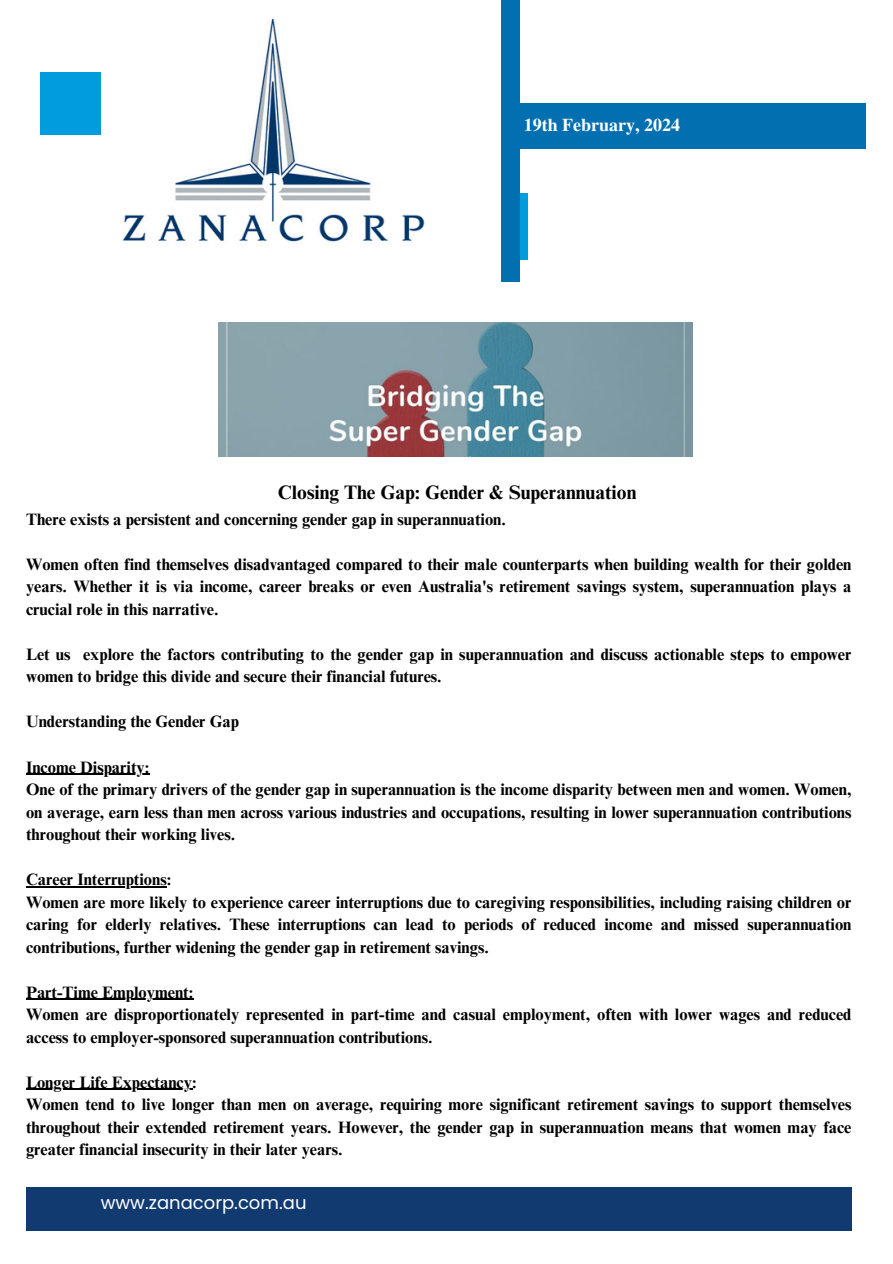
<style>
.page{position:relative;width:893px;height:1264px;background:#fff}
.page>*{position:absolute;margin:0;border:0;box-sizing:border-box;transform-origin:0 0}
.t1{font:700 19.5px "Times NRMT Pro";color:#000}
.t2{font:18px "Poppins";color:#fff}
.t3{font:700 18px "Te X Gyre Termes";color:#fff}
.t4{font:700 16.5px/22.5px "Times NRMT Pro";color:#000;text-align:justify}
</style>
<div class="page">
<div style="left:519px;top:103px;width:346px;height:45px;background:#026fb1"></div>
<div style="left:26px;top:1186px;width:825px;height:44px;background:#113b70"></div>
<div style="left:40px;top:72px;width:61px;height:62px;background:#009cdd"></div>
<div style="left:501px;top:193px;width:26px;height:67px;background:#009cdd"></div>
<div style="left:501px;top:0;width:18px;height:282px;background:#026fb1"></div>
<img style="left:123px;top:18px;width:302px;height:224px">
<img style="left:218px;top:323px;width:474px;height:134px">
<hr style="left:26px;top:773px;width:123px;height:1px;background:#000">
<hr style="left:26px;top:886px;width:141px;height:1px;background:#000">
<hr style="left:26px;top:998px;width:167px;height:1px;background:#000">
<hr style="left:26px;top:1088px;width:166px;height:1px;background:#000">
<p class="t3" style="left:523px;top:111px;width:158px">19th February, 2024</p>
<p class="t1" style="left:278px;top:485px;width:360px">Closing The Gap: Gender &amp; Superannuation</p>
<p class="t4" style="left:26px;top:510px;width:481px">There exists a persistent and concerning gender gap in superannuation.</p>
<p class="t4" style="left:26px;top:555px;width:827px">Women often find themselves disadvantaged compared to their male counterparts when building wealth for their golden years. Whether it is via income, career breaks or even Australia's retirement savings system, superannuation plays a crucial role in this narrative.</p>
<p class="t4" style="left:26px;top:645px;width:827px">Let us explore the factors contributing to the gender gap in superannuation and discuss actionable steps to empower women to bridge this divide and secure their financial futures.</p>
<p class="t4" style="left:26px;top:712px;width:214px">Understanding the Gender Gap</p>
<p class="t4" style="left:26px;top:757px;width:125px">Income Disparity:</p>
<p class="t4" style="left:26px;top:780px;width:827px">One of the primary drivers of the gender gap in superannuation is the income disparity between men and women. Women, on average, earn less than men across various industries and occupations, resulting in lower superannuation contributions throughout their working lives.</p>
<p class="t4" style="left:26px;top:870px;width:147px">Career Interruptions:</p>
<p class="t4" style="left:26px;top:892px;width:827px">Women are more likely to experience career interruptions due to caregiving responsibilities, including raising children or caring for elderly relatives. These interruptions can lead to periods of reduced income and missed superannuation contributions, further widening the gender gap in retirement savings.</p>
<p class="t4" style="left:26px;top:982px;width:169px">Part-Time Employment:</p>
<p class="t4" style="left:26px;top:1005px;width:827px">Women are disproportionately represented in part-time and casual employment, often with lower wages and reduced access to employer-sponsored superannuation contributions.</p>
<p class="t4" style="left:26px;top:1072px;width:172px">Longer Life Expectancy:</p>
<h2 class="t4" style="left:26px;top:1095px;width:827px">Women tend to live longer than men on average, requiring more significant retirement savings to support themselves throughout their extended retirement years. However, the gender gap in superannuation means that women may face greater financial insecurity in their later years.</h2>
<h1 class="t2" style="left:101px;top:1189px;width:207px">www.zanacorp.com.au</h1>
</div>
